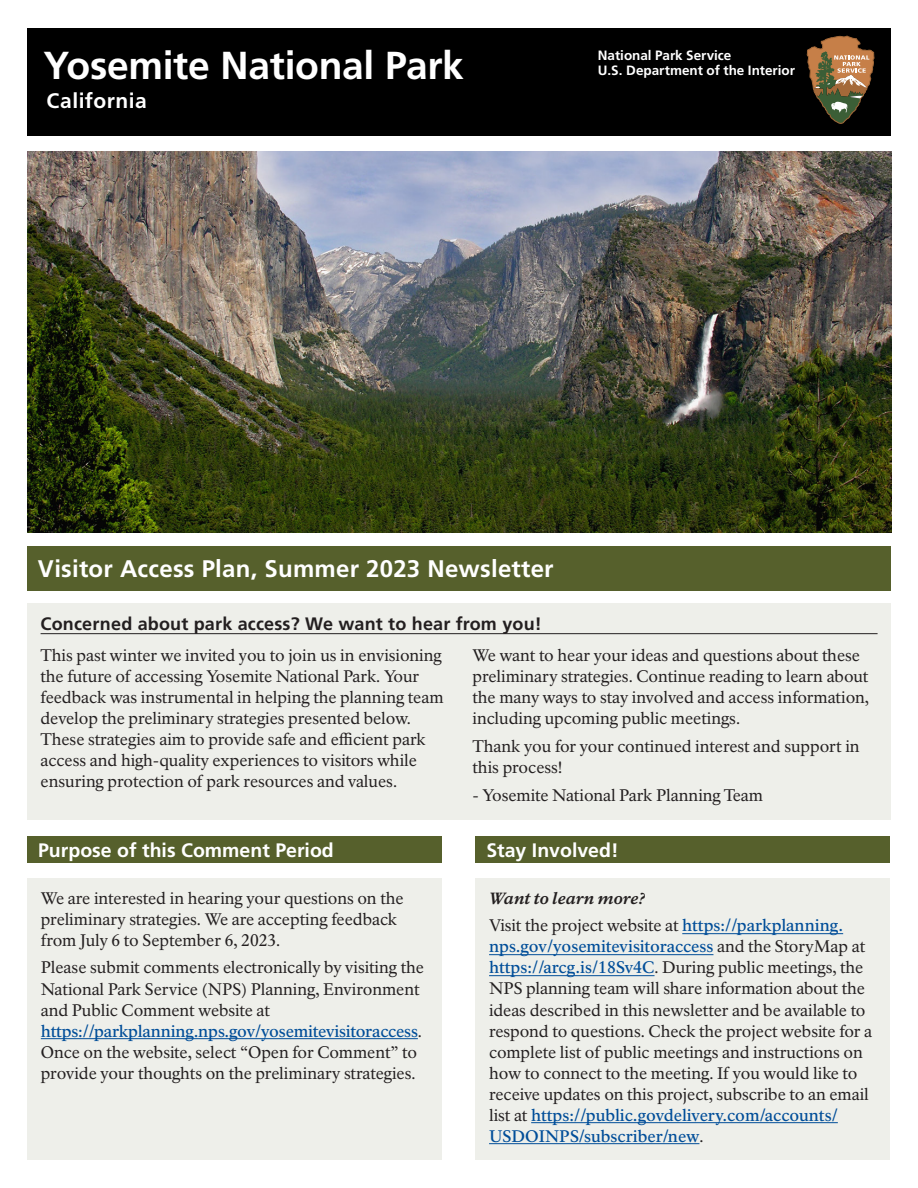
<style>
.page{position:relative;width:918px;height:1188px;background:#fff}
.page>*{position:absolute;margin:0;border:0;box-sizing:border-box;transform-origin:0 0}
.t1{font:700 39px "Frutiger LT Std";letter-spacing:-.01em;color:#fff}
.t2{font:700 24px "Frutiger LT Std";letter-spacing:.01em;color:#fff}
.t3{font:700 21px "Frutiger LT Std";letter-spacing:.025em;color:#fff}
.t4{font:700 19.5px "Frutiger LT Std";color:#fff}
.t5{font:700 18px "Frutiger LT Std";letter-spacing:.01em;color:#231f20}
.t6{font:16.5px/21px "NPS Rawlinson OT";letter-spacing:-.005em;color:#231f20}
.t7{font:italic 800 16.05px "NPS Rawlinson OT";color:#231f20}
.t8{font:700 13.5px/15px "Frutiger LT Std";color:#fff}
.s1{font-weight:500;color:#014e99}
</style>
<div class="page">
<div style="left:27px;top:28px;width:864px;height:108px;background:#000"></div>
<svg style="left:807px;top:36px;width:67px;height:88px"></svg>
<div style="left:27px;top:546px;width:864px;height:45px;background:#56602c"></div>
<div style="left:27px;top:603px;width:864px;height:217px;background:#eeefea"></div>
<hr style="left:41px;top:633px;width:837px;height:1px;background:#231f20">
<img style="left:27px;top:152px;width:864px;height:380px">
<div style="left:27px;top:878px;width:415px;height:282px;background:#eeefea"></div>
<hr style="left:41px;top:1038px;width:377px;height:1px;background:#014e99">
<div style="left:27px;top:836px;width:415px;height:27px;background:#56602c"></div>
<div style="left:476px;top:878px;width:414px;height:282px;background:#eeefea"></div>
<hr style="left:682px;top:933px;width:161px;height:1px;background:#014e99">
<hr style="left:489px;top:954px;width:224px;height:1px;background:#014e99">
<hr style="left:489px;top:975px;width:166px;height:1px;background:#014e99">
<hr style="left:531px;top:1122px;width:307px;height:1px;background:#014e99">
<hr style="left:489px;top:1143px;width:210px;height:1px;background:#014e99">
<div style="left:476px;top:836px;width:414px;height:27px;background:#56602c"></div>
<h1 class="t1" style="left:44px;top:43px;width:422px">Yosemite National Park</h1>
<p class="t3" style="left:47px;top:88px;width:102px">California</p>
<p class="t8" style="left:598px;top:48px;width:199px">National Park Service<br>U.S. Department of the Interior</p>
<h2 class="t2" style="left:38px;top:554px;width:517px">Visitor Access Plan, Summer 2023 Newsletter</h2>
<p class="t5" style="left:41px;top:613px;width:503px">Concerned about park access? We want to hear from you!</p>
<p class="t6" style="left:41px;top:645px;width:405px">This past winter we invited you to join us in envisioning the future of accessing Yosemite National Park. Your feedback was instrumental in helping the planning team develop the preliminary strategies presented below.<br>These strategies aim to provide safe and efficient park access and high-quality experiences to visitors while ensuring protection of park resources and values.</p>
<p class="t6" style="left:473px;top:645px;width:398px">We want to hear your ideas and questions about these preliminary strategies. Continue reading to learn about the many ways to stay involved and access information, including upcoming public meetings.</p>
<p class="t6" style="left:473px;top:736px;width:389px">Thank you for your continued interest and support in this process!</p>
<p class="t6" style="left:473px;top:785px;width:292px">- Yosemite National Park Planning Team</p>
<p class="t4" style="left:38px;top:838px;width:297px">Purpose of this Comment Period</p>
<p class="t6" style="left:41px;top:888px;width:364px">We are interested in hearing your questions on the preliminary strategies. We are accepting feedback from July 6 to September 6, 2023.</p>
<p class="t6" style="left:41px;top:957px;width:385px">Please submit comments electronically by visiting the National Park Service (NPS) Planning, Environment and Public Comment website at <span class="s1">https://parkplanning.nps.gov/yosemitevisitoraccess</span>.<br>Once on the website, select “Open for Comment” to provide your thoughts on the preliminary strategies.</p>
<p class="t4" style="left:486px;top:838px;width:134px">Stay Involved!</p>
<p class="t7" style="left:489px;top:889px;width:158px">Want to learn more?</p>
<p class="t6" style="left:489px;top:915px;width:385px">Visit the project website at <span class="s1">https://parkplanning. nps.gov/yosemitevisitoraccess</span> and the StoryMap at <span class="s1">https://arcg.is/18Sv4C</span>. During public meetings, the NPS planning team will share information about the ideas described in this newsletter and be available to respond to questions. Check the project website for a complete list of public meetings and instructions on how to connect to the meeting. If you would like to receive updates on this project, subscribe to an email list at <span class="s1">https://public.govdelivery.com/accounts/ USDOINPS/subscriber/new</span>.</p>
</div>
